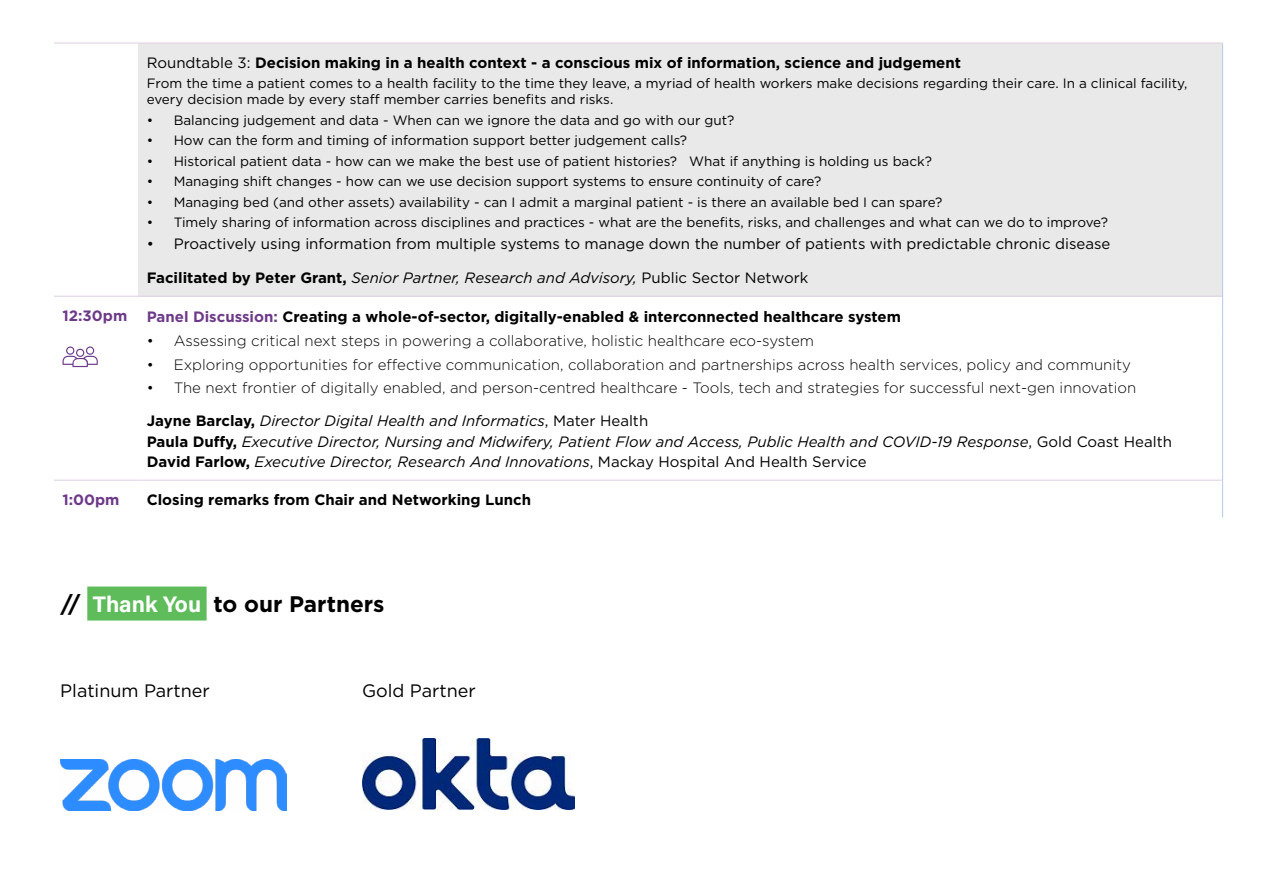
<style>
.page{position:relative;width:1263px;height:893px;background:#fff}
.page>*{position:absolute;margin:0;border:0;box-sizing:border-box;transform-origin:0 0}
.t1{font:700 22.5px "Gotham";color:#000}
.t2{font:18px "Gotham";color:#000}
.t3{font:300 15px/32.5px "Gotham";color:#000}
.t4{font:italic 15px/20.7px "Gotham";color:#000}
.t5{font:700 15px "Gotham";color:#000}
.t6{font:15px "Gotham";color:#000}
.t7{font:700 15px "Gotham";color:#6d3a89}
.t8{font:13.5px/16.2px "Gotham";color:#000}
.s1{font-weight:400}
.s2{font-weight:700;font-style:normal}
.s3{font-style:normal}
.s4{color:#6d3a89}
.s5{font-weight:700}
.s6{font-weight:400;font-style:italic}
.s7{font-family:"Acumin Variable Concept";font-weight:400;color:#fff}
</style>
<div class="page">
<div style="left:138px;top:43px;width:1084px;height:253px;background:#e9e9ea"></div>
<hr style="left:1222px;top:44px;width:1px;height:252px;background:#b7cde8">
<hr style="left:1222px;top:296px;width:1px;height:38px;background:#b7cde8">
<hr style="left:1222px;top:334px;width:1px;height:146px;background:#b7cde8">
<hr style="left:1222px;top:480px;width:1px;height:38px;background:#b7cde8">
<hr style="left:54px;top:43px;width:84px;height:1px;background:#e0d1e4">
<hr style="left:54px;top:296px;width:84px;height:1px;background:#e0d1e4">
<hr style="left:54px;top:480px;width:84px;height:1px;background:#e0d1e4">
<hr style="left:138px;top:480px;width:1084px;height:1px;background:#e0d1e4">
<hr style="left:138px;top:43px;width:1085px;height:1px;background:#e0d1e4">
<hr style="left:138px;top:296px;width:1084px;height:1px;background:#e0d1e4">
<svg style="left:63px;top:346px;width:35px;height:21px"></svg>
<div style="left:87px;top:586px;width:120px;height:35px;background:#5fbc5b"></div>
<img style="left:60px;top:760px;width:226px;height:50px">
<img style="left:362px;top:739px;width:212px;height:71px">
<p class="t5" style="left:147px;top:53px;width:816px"><span class="s1">Roundtable 3:</span> Decision making in a health context - a conscious mix of information, science and judgement</p>
<p class="t8" style="left:147px;top:75px;width:1042px">From the time a patient comes to a health facility to the time they leave, a myriad of health workers make decisions regarding their care. In a clinical facility, every decision made by every staff member carries benefits and risks.</p>
<p class="t8" style="left:147px;top:112px;width:589px">• Balancing judgement and data - When can we ignore the data and go with our gut?</p>
<p class="t8" style="left:147px;top:132px;width:542px">• How can the form and timing of information support better judgement calls?</p>
<p class="t8" style="left:147px;top:153px;width:787px">• Historical patient data - how can we make the best use of patient histories? What if anything is holding us back?</p>
<p class="t8" style="left:147px;top:173px;width:676px">• Managing shift changes - how can we use decision support systems to ensure continuity of care?</p>
<p class="t8" style="left:147px;top:194px;width:797px">• Managing bed (and other assets) availability - can I admit a marginal patient - is there an available bed I can spare?</p>
<p class="t8" style="left:147px;top:214px;width:963px">• Timely sharing of information across disciplines and practices - what are the benefits, risks, and challenges and what can we do to improve?</p>
<p class="t6" style="left:147px;top:235px;width:965px">• Proactively using information from multiple systems to manage down the number of patients with predictable chronic disease</p>
<p class="t4" style="left:147px;top:267px;width:663px"><span class="s2">Facilitated by Peter Grant,</span> Senior Partner, Research and Advisory, <span class="s3">Public Sector Network</span></p>
<p class="t7" style="left:62px;top:306px;width:66px">12:30pm</p>
<p class="t5" style="left:147px;top:307px;width:756px"><span class="s4">Panel Discussion:</span> Creating a whole-of-sector, digitally-enabled &amp; interconnected healthcare system</p>
<p class="t3" style="left:147px;top:324px;width:669px">• Assessing critical next steps in powering a collaborative, holistic healthcare eco-system</p>
<p class="t3" style="left:147px;top:348px;width:986px">• Exploring opportunities for effective communication, collaboration and partnerships across health services, policy and community</p>
<p class="t3" style="left:147px;top:371px;width:991px">• The next frontier of digitally enabled, and person-centred healthcare - Tools, tech and strategies for successful next-gen innovation<br><span class="s5">Jayne Barclay,</span> <span class="s6">Director Digital Health and Informatics</span><span class="s1">, Mater Health</span></p>
<p class="t4" style="left:147px;top:431px;width:1027px"><span class="s2">Paula Duffy,</span> Executive Director, Nursing and Midwifery, Patient Flow and Access, Public Health and COVID-19 Response<span class="s3">, Gold Coast Health<br></span><span class="s2">David Farlow,</span> Executive Director, Research And Innovations<span class="s3">, Mackay Hospital And Health Service</span></p>
<p class="t7" style="left:63px;top:490px;width:59px">1:00pm</p>
<p class="t5" style="left:147px;top:490px;width:386px">Closing remarks from Chair and Networking Lunch</p>
<h1 class="t1" style="left:61px;top:589px;width:325px">// <span class="s7">Thank You</span> to our Partners</h1>
<h2 class="t2" style="left:60px;top:679px;width:151px">Platinum Partner</h2>
<h2 class="t2" style="left:362px;top:679px;width:115px">Gold Partner</h2>
</div>
